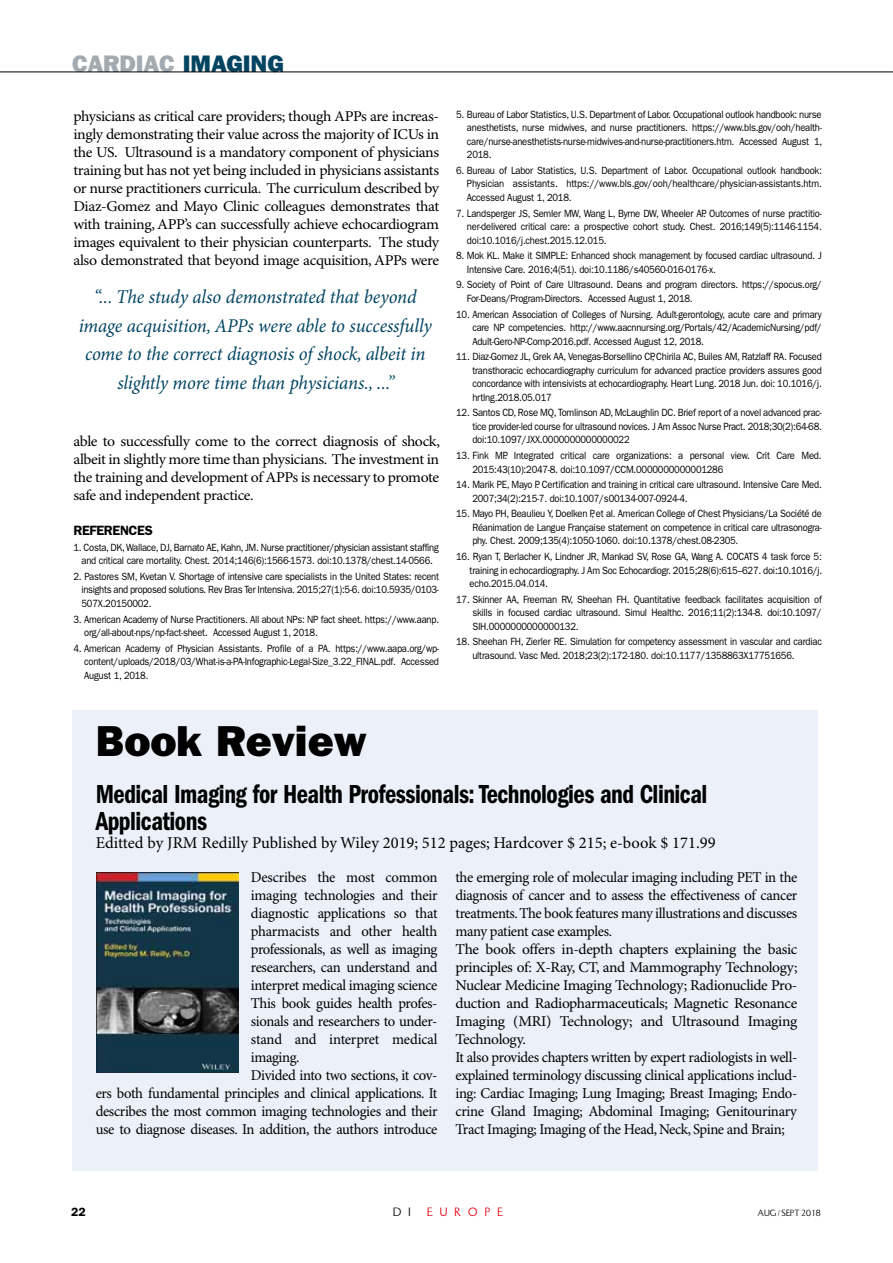
<style>
.page{position:relative;width:893px;height:1263px;background:#fff}
.page>*{position:absolute;margin:0;border:0;box-sizing:border-box;transform-origin:0 0}
.t1{font:43.5px "ITC Franklin Gothic Std Hvy";color:#000}
.t2{font:27px/27px "ITC Franklin Gothic Std Dm Cd";letter-spacing:-.02em;color:#000;scale:.91 1}
.t3{font:24px "ITC Franklin Gothic Std Hvy";color:#a3abb1}
.t4{font:italic 19.5px/28.5px "Minion Pro";letter-spacing:-.005em;color:#004462;text-align:center;scale:.96 1}
.t5{font:16.5px "Minion Pro";color:#000}
.t6{font:15px/18px "Minion Pro";letter-spacing:-.025em;color:#000}
.t7{font:15px/18px "Minion Pro";letter-spacing:-.025em;color:#000;text-align:justify;scale:1.05 1}
.t8{font:600 13.5px "ITC Franklin Gothic Std";letter-spacing:-.025em;color:#000}
.t9{font:12px "OPTI Susan";letter-spacing:.6em;color:#e3000f}
.t10{font:600 12px "ITC Franklin Gothic Std";color:#000}
.t11{font:12px "OPTI Susan";color:#000}
.t12{font:10.5px/13.5px "ITC Franklin Gothic Std";letter-spacing:-.025em;color:#000;text-align:justify;scale:.9 1}
.t13{font:9px "OPTI Susan";color:#000}
.s1{color:#004462}
</style>
<div class="page">
<hr style="left:0;top:72px;width:893px;height:1px;background:#000">
<div style="left:72px;top:710px;width:745px;height:460px;background:#ecf0f8"></div>
<img style="left:97px;top:873px;width:141px;height:199px">
<h3 class="t3" style="left:72px;top:50px;width:213px">CARDIAC <span class="s1">IMAGING</span></h3>
<p class="t7" style="left:73px;top:108px;width:350px">physicians as critical care providers; though APPs are increas&shy;ingly demonstrating their value across the majority of ICUs in the US. Ultrasound is a mandatory component of physicians training but has not yet being included in physicians assistants or nurse practitioners curricula. The curriculum described by Diaz-Gomez and Mayo Clinic colleagues demonstrates that with training, APP’s can successfully achieve echocardiogram images equivalent to their physician counterparts. The study also demonstrated that beyond image acquisition, APPs were</p>
<h3 class="t4" style="left:79px;top:283px;width:369px">“... The study also demonstrated that beyond image acquisition, APPs were able to successfully come to the correct diagnosis of shock, albeit in slightly more time than physicians., ...”</h3>
<h3 class="t7" style="left:73px;top:432px;width:350px">able to successfully come to the correct diagnosis of shock, albeit in slightly more time than physicians. The investment in the training and development of APPs is necessary to promote safe and independent practice.</h3>
<p class="t8" style="left:73px;top:522px;width:81px">REFERENCES</p>
<p class="t12" style="left:73px;top:540px;width:407px;text-align:center">1. Costa, DK, Wallace, DJ, Barnato AE, Kahn, JM. Nurse practitioner/physician assistant staffing and critical care mortality. Chest. 2014;146(6):1566-1573. doi:10.1378/chest.14-0566.</p>
<p class="t12" style="left:81px;top:570px;width:399px;text-indent:-8px">2. Pastores SM, Kvetan V. Shortage of intensive care specialists in the United States: recent insights and proposed solutions. Rev Bras Ter Intensiva. 2015;27(1):5-6. doi:10.5935/0103- 507X.20150002.</p>
<p class="t12" style="left:84px;top:612px;width:396px;text-indent:-11px">3. American Academy of N urse Practitioners. All about NPs: NP fact sheet. https://www.aanp. org/all-about-nps/np-fact-sheet. Accessed August 1, 2018.</p>
<p class="t12" style="left:84px;top:641px;width:396px;text-indent:-11px">4. American Academy of Physician Assistants. Profile of a PA. https://www.aapa.org/wp&shy;content/uploads/2018/03/What-is-a-PA-Infographic-Legal-Size_3.22_FINAL.pdf. Accessed August 1, 2018.</p>
<p class="t12" style="left:467px;top:108px;width:396px;text-indent:-11px">5. Bureau of Labor Statistics, U.S. Department of Labor. Occupational outlook handbook: nurse anesthetists, nurse midwives, and nurse practitioners. https://www.bls.gov/ooh/health&shy;care/nurse-anesthetists-nurse-midwives-and-nurse-practitioners.htm. Accessed August 1, 2018.</p>
<p class="t12" style="left:467px;top:164px;width:396px;text-indent:-11px">6. Bureau of Labor Statistics, U.S. Department of Labor. Occupational outlook handbook:<br>Physician assistants. https://www.bls.gov/ooh/healthcare/physician-assistants.htm.<br>Accessed August 1, 2018.</p>
<p class="t12" style="left:467px;top:206px;width:396px;text-indent:-11px">7. Landsperger JS, Semler MW, Wang L, Byrne DW, Wheeler AP. Outcomes of nurse practitio&shy;ner-delivered critical care: a prospective cohort study. Chest. 2016;149(5):1146-1154. doi:10.1016/j.chest.2015.12.015.</p>
<p class="t12" style="left:467px;top:249px;width:396px;text-indent:-11px">8. Mok KL. Make it SIMPLE: Enhanced shock management by focused cardiac ultrasound. J<br>Intensive Care. 2016;4(51). doi:10.1186/s40560-016-0176-x.</p>
<p class="t12" style="left:467px;top:278px;width:396px;text-indent:-11px">9. Society of Point of Care Ultrasound. Deans and program directors. https://spocus.org/<br>For-Deans/Program-Directors. Accessed August 1, 2018.</p>
<p class="t12" style="left:472px;top:307px;width:390px;text-indent:-16px">10. American Association of Colleges of Nursing. Adult-gerontology, acute care and primary care NP competencies. http://www.aacnnursing.org/Portals/42/AcademicNursing/pdf/ Adult-Gero-NP-Comp-2016.pdf. Accessed August 12, 2018.</p>
<p class="t12" style="left:472px;top:350px;width:390px;text-indent:-16px">11. Diaz-Gomez JL, Grek AA, Venegas-Borsellino CP, Chirila AC, Builes AM, Ratzlaff RA. Focused transthoracic echocardiography curriculum for advanced practice providers assures good concordance with intensivists at echocardiography. Heart Lung. 2018 Jun. doi: 10.1016/j. hrtlng.2018.05.017</p>
<p class="t12" style="left:472px;top:406px;width:390px;text-indent:-16px">12. Santos CD, Rose MQ, Tomlinson AD, McLaughlin DC . Brief report of a novel advanced prac&shy;tice provider-led course for ultrasound novices. J Am Assoc Nurse Pract. 2018;30(2):64-68. doi:10.1097/JXX.0000000000000022</p>
<p class="t12" style="left:472px;top:449px;width:390px;text-indent:-16px">13. Fink MP. Integrated critical care organizations: a personal view. Crit Care Med.<br>2015:43(10):2047-8. doi:10.1097/CCM.0000000000001286</p>
<p class="t12" style="left:472px;top:478px;width:390px;text-indent:-16px">14. Marik PE, Mayo P. Certification and training in critical care ultrasound. Intensive Care Med.<br>2007;34(2):215-7. doi:10.1007/s00134-007-0924-4.</p>
<p class="t12" style="left:472px;top:507px;width:390px;text-indent:-16px">15. Mayo PH, Beaulieu Y, Doelken P, et al. American College of Chest Physicians/La Société de Réanimation de Langue Française statement on competence in critical care ultrasonogra&shy;phy. Chest. 2009;135(4):1050-1060. doi:10.1378/chest.08-2305.</p>
<p class="t12" style="left:470px;top:550px;width:393px;text-indent:-13px">16. Ryan T, Berlacher K, Lindner JR, Mankad SV, Rose GA, Wang A. COCATS 4 task force 5: training in echocardiography. J Am Soc Echocardiogr. 2015;28(6):615–627. doi:10.1016/j. echo.2015.04.014.</p>
<p class="t12" style="left:472px;top:592px;width:390px;text-indent:-16px">17. Skinner AA, Freeman RV, Sheehan FH. Quantitative feedback facilitates acquisition of skills in focused cardiac ultrasound. Simul Healthc. 2016;11(2):134-8. doi:10.1097/ SIH.0000000000000132.</p>
<p class="t12" style="left:472px;top:635px;width:390px;text-indent:-16px">18. Sheehan FH, Zierler RE. Simulation for competency assessment in vascular and cardiac ultrasound. Vasc Med. 2018;23(2):172-180. doi:10.1177/1358863X17751656.</p>
<h1 class="t1" style="left:96px;top:715px;width:273px">BOOK REVIEW</h1>
<h2 class="t2" style="left:96px;top:780px;width:674px">Medical Imaging for Health Professionals: Technologies and Clinical<br>Applications</h2>
<h3 class="t5" style="left:96px;top:833px;width:621px">Editted by JRM Redilly Published by Wiley 2019; 512 pages; Hardcover $ 215; e-book $ 171.99</h3>
<h3 class="t6" style="left:251px;top:869px;width:188px">Describes the most common</h3>
<h3 class="t6" style="left:251px;top:887px;width:188px">imaging technologies and their</h3>
<h3 class="t6" style="left:251px;top:905px;width:188px">diagnostic applications so that</h3>
<h3 class="t6" style="left:251px;top:923px;width:188px">pharmacists and other health</h3>
<h3 class="t6" style="left:251px;top:941px;width:188px">professionals, as well as imaging</h3>
<h3 class="t6" style="left:251px;top:959px;width:188px">researchers, can understand and</h3>
<h3 class="t6" style="left:251px;top:977px;width:188px">interpret medical imaging science</h3>
<h3 class="t6" style="left:251px;top:995px;width:188px">This book guides health profes-</h3>
<h3 class="t6" style="left:251px;top:1013px;width:188px">sionals and researchers to under-</h3>
<h3 class="t6" style="left:251px;top:1031px;width:188px">stand and interpret medical</h3>
<h3 class="t6" style="left:251px;top:1049px;width:50px">imaging.</h3>
<h3 class="t6" style="left:251px;top:1067px;width:188px">Divided into two sections, it cov-</h3>
<h3 class="t6" style="left:96px;top:1085px;width:343px">ers both fundamental principles and clinical applications. It</h3>
<h3 class="t6" style="left:96px;top:1103px;width:343px">describes the most common imaging technologies and their</h3>
<h3 class="t6" style="left:96px;top:1121px;width:343px">use to diagnose diseases. In addition, the authors introduce</h3>
<p class="t6" style="left:455px;top:869px;width:344px">the emerging role of molecular imaging including PET in the diagnosis of cancer and to assess the effectiveness of cancer treatments. The book features many illustrations and discusses many patient case examples.<br>The book offers in-depth chapters explaining the basic principles of: X-Ray, CT, and Mammography Technology; Nuclear Medicine Imaging Technology; Radionuclide Pro&shy;duction and Radiopharmaceuticals; Magnetic Resonance Imaging (MRI) Technology; and Ultrasound Imaging Technology.<br>It also provides chapters written by expert radiologists in well&shy;explained terminology discussing clinical applications includ&shy;ing: Cardiac Imaging; Lung Imaging; Breast Imaging; Endo&shy;crine Gland Imaging; Abdominal Imaging; Genitourinary Tract Imaging; Imaging of the Head, Neck, Spine and Brain;</p>
<p class="t10" style="left:71px;top:1205px;width:16px">22</p>
<p class="t11" style="left:393px;top:1205px;width:19px">D I</p>
<p class="t9" style="left:427px;top:1205px;width:77px">EUROPE</p>
<p class="t13" style="left:758px;top:1208px;width:65px">AUG / SEPT 2018</p>
</div>
